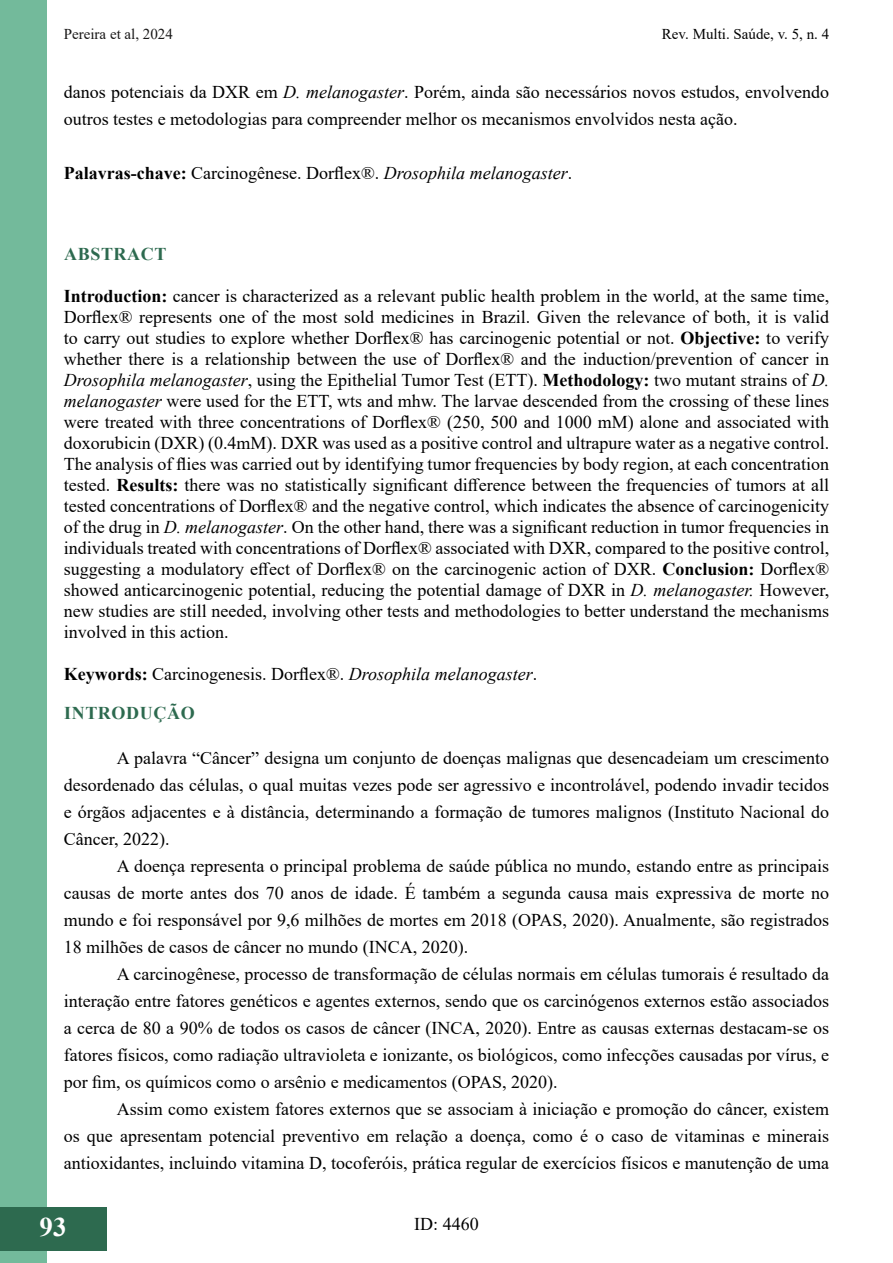
<style>
.page{position:relative;width:893px;height:1263px;background:#fff}
.page>*{position:absolute;margin:0;border:0;box-sizing:border-box;transform-origin:0 0}
.t1{font:700 27px "Times New Roman";color:#fff}
.t2{font:18px/21px "Times New Roman";color:#000;text-align:justify}
.t3{font:700 18px "Times New Roman";letter-spacing:.035em;color:#2d6a4f}
.t4{font:15px "Times New Roman";color:#000}
.t5{font:15px "Times New Roman";color:#181717}
.s1{font-style:italic}
.s2{font-weight:700}
.s3{font-weight:700;color:#2d6a4f}
</style>
<div class="page">
<div style="left:0;top:1px;width:47px;height:1262px;background:#73ba9b"></div>
<div style="left:0;top:1207px;width:106px;height:43px;background:#2d6a4f"></div>
<p class="t5" style="left:64px;top:24px;width:111px">Pereira et al, 2024</p>
<p class="t4" style="left:662px;top:24px;width:169px">Rev. Multi. Saúde, v. 5, n. 4</p>
<p class="t2" style="left:64px;top:77px;width:767px;line-height:27px">danos potenciais da DXR em <span class="s1">D. melanogaster</span>. Porém, ainda são necessários novos estudos, envolvendo outros testes e metodologias para compreender melhor os mecanismos envolvidos nesta ação.</p>
<p class="t2" style="left:64px;top:161px;width:510px"><span class="s2">Palavras-chave:</span> Carcinogênese. Dorflex®. <span class="s1">Drosophila melanogaster</span>.</p>
<p class="t3" style="left:64px;top:241px;width:104px">ABSTRACT</p>
<p class="t2" style="left:64px;top:284px;width:767px"><span class="s2">Introduction:</span> cancer is characterized as a relevant public health problem in the world, at the same time, Dorflex® represents one of the most sold medicines in Brazil. Given the relevance of both, it is valid to carry out studies to explore whether Dorflex® has carcinogenic potential or not. <span class="s2">Objective:</span> to verify whether there is a relationship between the use of Dorflex® and the induction/prevention of cancer in <span class="s1">Drosophila melanogaster</span>, using the Epithelial Tumor Test (ETT). <span class="s2">Methodology:</span> two mutant strains of <span class="s1">D. melanogaster</span> were used for the ETT, wts and mhw. The larvae descended from the crossing of these lines were treated with three concentrations of Dorflex® (250, 500 and 1000 mM) alone and associated with doxorubicin (DXR) (0.4mM). DXR was used as a positive control and ultrapure water as a negative control.<br>The analysis of flies was carried out by identifying tumor frequencies by body region, at each concentration tested. <span class="s2">Results:</span> there was no statistically significant difference between the frequencies of tumors at all tested concentrations of Dorflex® and the negative control, which indicates the absence of carcinogenicity of the drug in <span class="s1">D. melanogaster</span>. On the other hand, there was a significant reduction in tumor frequencies in individuals treated with concentrations of Dorflex® associated with DXR, compared to the positive control, suggesting a modulatory effect of Dorflex® on the carcinogenic action of DXR. <span class="s2">Conclusion:</span> Dorflex® showed anticarcinogenic potential, reducing the potential damage of DXR in <span class="s1">D. melanogaster.</span> However, new studies are still needed, involving other tests and methodologies to better understand the mechanisms involved in this action.</p>
<p class="t2" style="left:64px;top:654px;width:475px;line-height:39px"><span class="s2">Keywords:</span> Carcinogenesis. Dorflex®. <span class="s1">Drosophila melanogaster</span>.<br><span class="s3">INTRODUÇÃO</span></p>
<p class="t2" style="left:64px;top:744px;width:767px;line-height:27px;text-indent:53px">A palavra “Câncer” designa um conjunto de doenças malignas que desencadeiam um crescimento desordenado das células, o qual muitas vezes pode ser agressivo e incontrolável, podendo invadir tecidos e órgãos adjacentes e à distância, determinando a formação de tumores malignos (Instituto Nacional do Câncer, 2022).</p>
<p class="t2" style="left:64px;top:852px;width:767px;line-height:27px;text-indent:53px">A doença representa o principal problema de saúde pública no mundo, estando entre as principais causas de morte antes dos 70 anos de idade. É também a segunda causa mais expressiva de morte no mundo e foi responsável por 9,6 milhões de mortes em 2018 (OPAS, 2020). Anualmente, são registrados 18 milhões de casos de câncer no mundo (INCA, 2020).</p>
<p class="t2" style="left:64px;top:960px;width:767px;line-height:27px;text-indent:53px">A carcinogênese, processo de transformação de células normais em células tumorais é resultado da interação entre fatores genéticos e agentes externos, sendo que os carcinógenos externos estão associados a cerca de 80 a 90% de todos os casos de câncer (INCA, 2020). Entre as causas externas destacam-se os fatores físicos, como radiação ultravioleta e ionizante, os biológicos, como infecções causadas por vírus, e por fim, os químicos como o arsênio e medicamentos (OPAS, 2020).</p>
<p class="t2" style="left:64px;top:1095px;width:767px;line-height:27px;text-indent:53px">Assim como existem fatores externos que se associam à iniciação e promoção do câncer, existem os que apresentam potencial preventivo em relação a doença, como é o caso de vitaminas e minerais antioxidantes, incluindo vitamina D, tocoferóis, prática regular de exercícios físicos e manutenção de uma</p>
<h1 class="t1" style="left:40px;top:1207px;width:29px">93</h1>
<p class="t2" style="left:414px;top:1213px;width:66px">ID: 4460</p>
</div>
